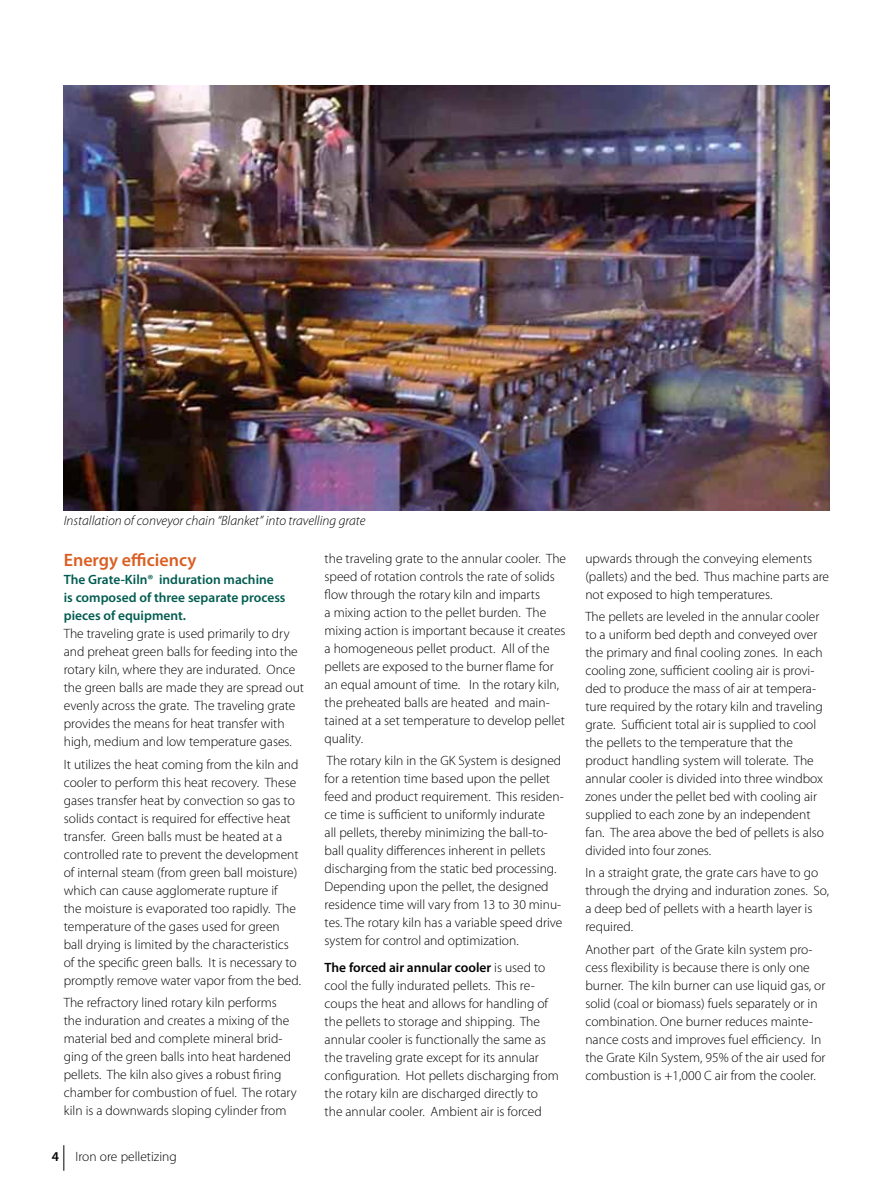
<style>
.page{position:relative;width:893px;height:1191px;background:#fff}
.page>*{position:absolute;margin:0;border:0;box-sizing:border-box;transform-origin:0 0}
.t1{font:600 18px "Myriad Pro";color:#da5e22}
.t2{font:300 13.5px/18px "Myriad Pro";color:#000}
.t3{font:600 13.5px/18px "Myriad Pro";color:#005c50}
.t4{font:italic 300 13.5px "Myriad Pro";color:#000}
.s1{font-weight:600}
</style>
<div class="page">
<svg style="left:63px;top:1145px;width:1px;height:25px"></svg>
<img style="left:64px;top:85px;width:765px;height:425px">
<p class="t4" style="left:64px;top:512px;width:303px">Installation of conveyor chain “Blanket” into travelling grate</p>
<h1 class="t1" style="left:64px;top:549px;width:134px">Energy efficiency</h1>
<p class="t3" style="left:64px;top:570px;width:223px">The Grate-Kiln® induration machine is composed of three separate process pieces of equipment.</p>
<p class="t2" style="left:64px;top:625px;width:242px">The traveling grate is used primarily to dry and preheat green balls for feeding into the rotary kiln, where they are indurated. Once the green balls are made they are spread out evenly across the grate. The traveling grate provides the means for heat transfer with high, medium and low temperature gases.</p>
<p class="t2" style="left:64px;top:755px;width:239px">It utilizes the heat coming from the kiln and cooler to perform this heat recovery. These gases transfer heat by convection so gas to solids contact is required for effective heat transfer. Green balls must be heated at a controlled rate to prevent the development of internal steam (from green ball moisture) which can cause agglomerate rupture if<br>the moisture is evaporated too rapidly. The temperature of the gases used for green ball drying is limited by the characteristics of the specific green balls. It is necessary to promptly remove water vapor from the bed.</p>
<p class="t2" style="left:64px;top:993px;width:235px">The refractory lined rotary kiln performs the induration and creates a mixing of the material bed and complete mineral brid&shy;ging of the green balls into heat hardened pellets. The kiln also gives a robust firing chamber for combustion of fuel. The rotary kiln is a downwards sloping cylinder from</p>
<p class="t2" style="left:52px;top:1147px;width:126px"><span class="s1">4</span> Iron ore pelletizing</p>
<p class="t2" style="left:325px;top:549px;width:243px">the traveling grate to the annular cooler. The speed of rotation controls the rate of solids flow through the rotary kiln and imparts<br>a mixing action to the pellet burden. The mixing action is important because it creates a homogeneous pellet product. All of the pellets are exposed to the burner flame for an equal amount of time. In the rotary kiln, the preheated balls are heated and main&shy;tained at a set temperature to develop pellet quality.</p>
<p class="t2" style="left:325px;top:752px;width:241px">The rotary kiln in the GK System is designed for a retention time based upon the pellet feed and product requirement. This residen&shy;ce time is sufficient to uniformly indurate<br>all pellets, thereby minimizing the ball-to&shy;ball quality differences inherent in pellets discharging from the static bed processing.<br>Depending upon the pellet, the designed residence time will vary from 13 to 30 minu&shy;tes. The rotary kiln has a variable speed drive system for control and optimization.</p>
<p class="t2" style="left:325px;top:958px;width:236px"><span class="s1">The forced air annular cooler</span> is used to cool the fully indurated pellets. This re&shy;coups the heat and allows for handling of the pellets to storage and shipping. The annular cooler is functionally the same as the traveling grate except for its annular configuration. Hot pellets discharging from the rotary kiln are discharged directly to the annular cooler. Ambient air is forced</p>
<p class="t2" style="left:585px;top:549px;width:245px">upwards through the conveying elements (pallets) and the bed. Thus machine parts are not exposed to high temperatures.</p>
<p class="t2" style="left:585px;top:608px;width:240px">The pellets are leveled in the annular cooler to a uniform bed depth and conveyed over the primary and final cooling zones. In each cooling zone, sufficient cooling air is provi&shy;ded to produce the mass of air at tempera&shy;ture required by the rotary kiln and traveling grate. Sufficient total air is supplied to cool the pellets to the temperature that the product handling system will tolerate. The annular cooler is divided into three windbox zones under the pellet bed with cooling air supplied to each zone by an independent fan. The area above the bed of pellets is also divided into four zones.</p>
<p class="t2" style="left:585px;top:864px;width:245px">In a straight grate, the grate cars have to go through the drying and induration zones. So, a deep bed of pellets with a hearth layer is required.</p>
<p class="t2" style="left:585px;top:940px;width:242px">Another part of the Grate kiln system pro&shy;cess flexibility is because there is only one burner. The kiln burner can use liquid gas, or solid (coal or biomass) fuels separately or in combination. One burner reduces mainte&shy;nance costs and improves fuel efficiency. In the Grate Kiln System, 95% of the air used for combustion is +1,000 C air from the cooler.</p>
</div>
